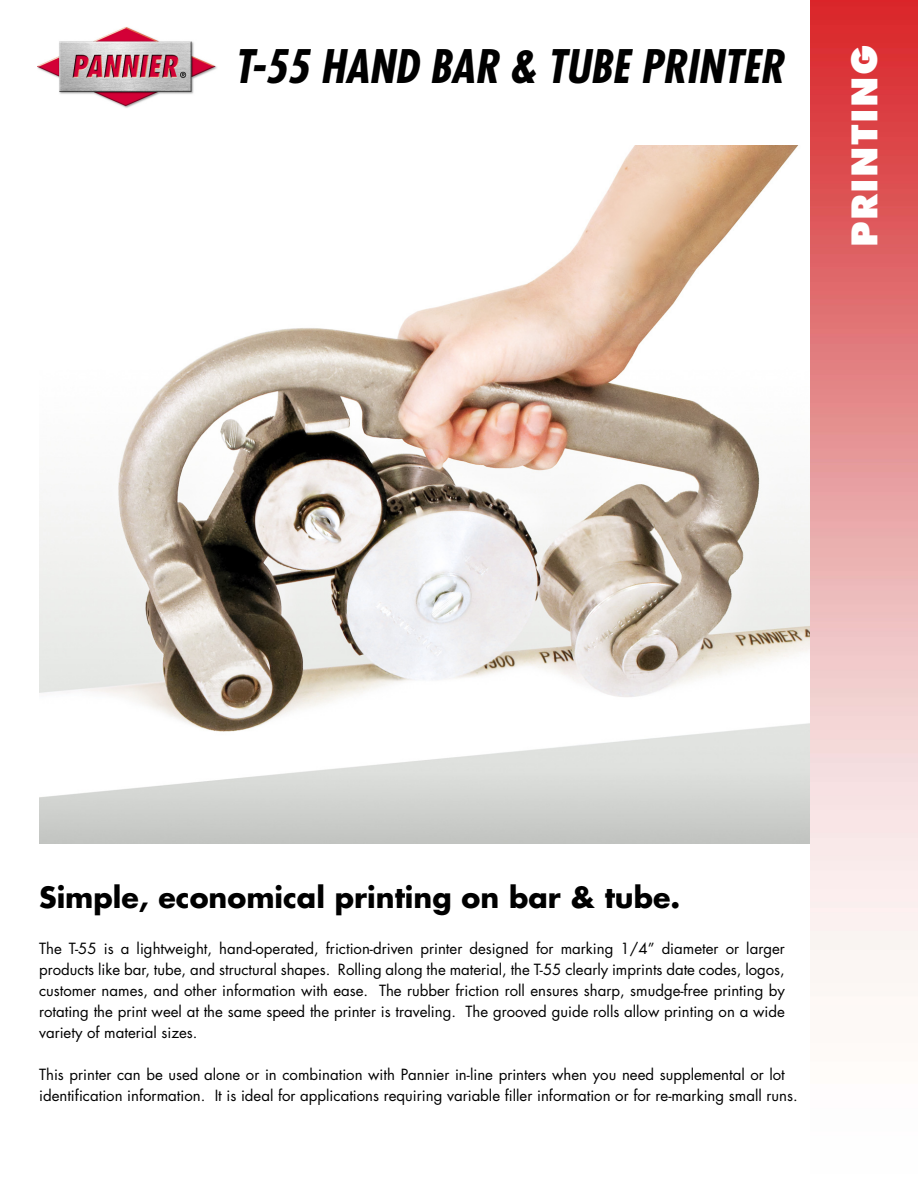
<style>
.page{position:relative;width:918px;height:1188px;background:#fff}
.page>*{position:absolute;margin:0;border:0;box-sizing:border-box;transform-origin:0 0}
.t1{font:italic 700 condensed 45px "Futura";color:#000}
.t2{font:900 36px "Futura BT";letter-spacing:.04em;color:#fff}
.t3{font:700 28.5px "Futura";color:#000}
.t4{font:15px/21px "Futura";color:#000;text-align:justify}
</style>
<div class="page">
<img style="left:39px;top:146px;width:771px;height:698px">
<img style="left:810px;top:0;width:108px;height:996px">
<img style="left:37px;top:27px;width:180px;height:81px">
<h1 class="t1" style="left:234px;top:41px;width:551px">T-55 HAND BAR &amp; TUBE PRINTER</h1>
<h2 class="t2" style="left:851px;top:247px;width:204px;rotate:-90deg">PRINTING</h2>
<h3 class="t3" style="left:39px;top:884px;width:643px">Simple, economical printing on bar &amp; tube.</h3>
<p class="t4" style="left:39px;top:939px;width:747px">The T-55 is a lightweight, hand-operated, friction-driven printer designed for marking 1/4” diameter or larger products like bar, tube, and structural shapes. Rolling along the material, the T-55 clearly imprints date codes, logos, customer names, and other information with ease. The rubber friction roll ensures sharp, smudge-free printing by rotating the print weel at the same speed the printer is traveling. The grooved guide rolls allow printing on a wide variety of material sizes.</p>
<p class="t4" style="left:39px;top:1065px;width:760px">This printer can be used alone or in combination with Pannier in-line printers when you need supplemental or lot identification information. It is ideal for applications requiring variable filler information or for re-marking small runs.</p>
</div>
